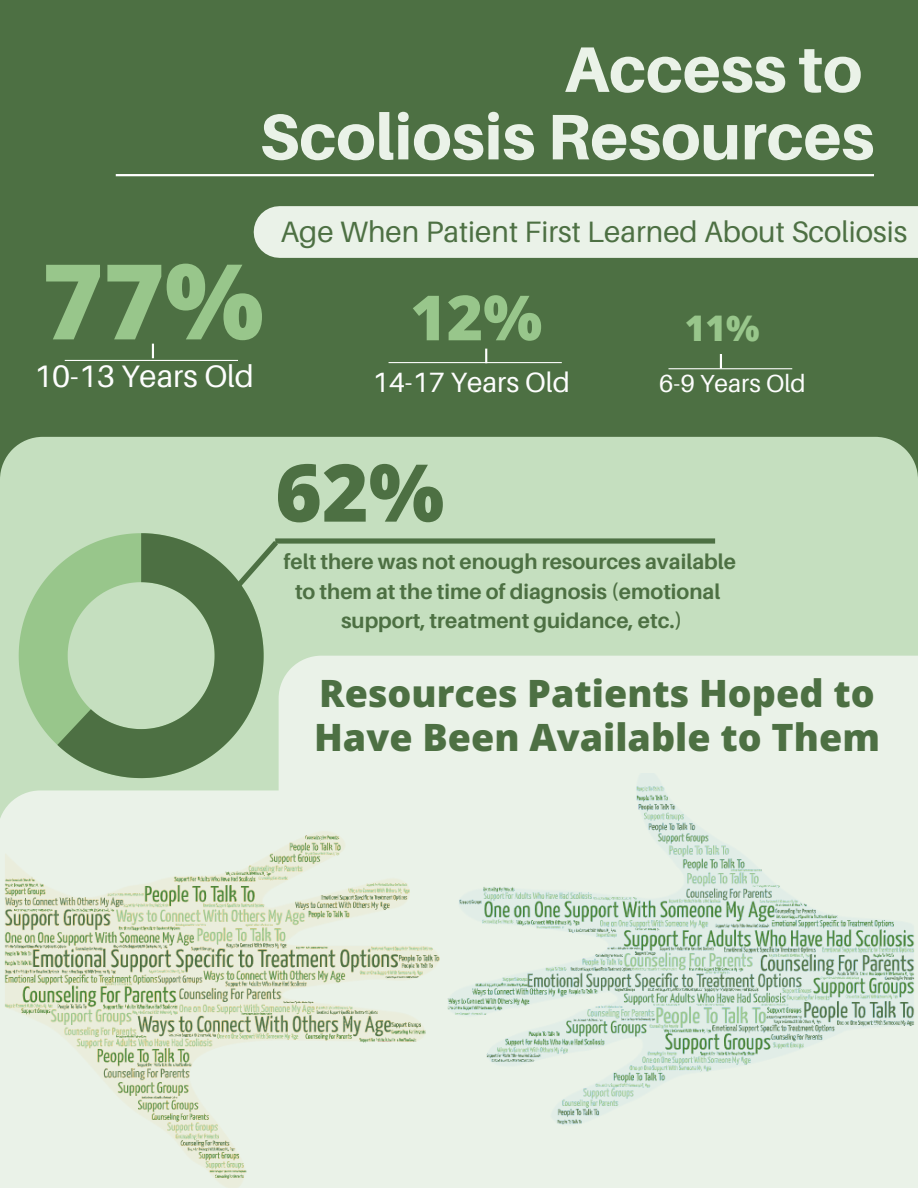
<style>
.page{position:relative;width:918px;height:1188px;background:#4d7043}
.page>*{position:absolute;margin:0;border:0;box-sizing:border-box;transform-origin:0 0}
.t1{font:800 104.7px "Open Sans";color:#98c68b}
.t2{font:800 79.8px "Open Sans";color:#4d7043}
.t3{font:800 64.5px/67.5px "Aileron";color:#eaf2e8;text-align:right}
.t4{font:800 62.25px "Open Sans";color:#98c68b}
.t5{font:800 37.65px/43.8px "Open Sans";color:#4d7043}
.t6{font:800 35.25px "Open Sans";color:#98c68b}
.t7{font:31.05px "Aileron";color:#fdfdfd}
.t8{font:29.55px "Aileron";color:#4d7043}
.t9{font:27.9px "Aileron";color:#fdfdfd}
.t10{font:24.75px "Aileron";color:#fdfdfd}
.t11{font:700 21.15px/29.2px "Aileron";color:#4d7043;text-align:center}
</style>
<div class="page">
<hr style="left:116px;top:174px;width:758px;height:2px;background:#fff">
<div style="left:0;top:437px;width:918px;height:337px;background:#c5dfbf"></div>
<svg style="left:19px;top:533px;width:38px;height:241px"></svg>
<svg style="left:57px;top:533px;width:207px;height:241px"></svg>
<svg style="left:223px;top:536px;width:60px;height:66px"></svg>
<hr style="left:275px;top:539px;width:440px;height:4px;background:#4d7043">
<div style="left:280px;top:206px;width:638px;height:52px;background:#eaf2e8"></div>
<svg style="left:152px;top:344px;width:2px;height:14px"></svg>
<svg style="left:485px;top:349px;width:2px;height:13px"></svg>
<svg style="left:720px;top:354px;width:2px;height:14px"></svg>
<hr style="left:65px;top:360px;width:173px;height:1px;background:#fff">
<hr style="left:389px;top:362px;width:173px;height:1px;background:#fff">
<hr style="left:668px;top:368px;width:124px;height:1px;background:#fff">
<div style="left:279px;top:656px;width:639px;height:118px;background:#eaf2e8"></div>
<img style="left:0;top:774px;width:918px;height:414px">
<h3 class="t3" style="left:260px;top:34px;width:616px">Access to<br>Scoliosis Resources</h3>
<h1 class="t1" style="left:42px;top:228px;width:223px">77%</h1>
<h3 class="t7" style="left:34px;top:357px;width:221px">10-13 Years Old</h3>
<h3 class="t8" style="left:280px;top:213px;width:628px">Age When Patient First Learned About Scoliosis</h3>
<h3 class="t4" style="left:410px;top:274px;width:134px">12%</h3>
<h3 class="t6" style="left:685px;top:303px;width:76px">11%</h3>
<h3 class="t9" style="left:373px;top:364px;width:199px">14-17 Years Old</h3>
<p class="t10" style="left:659px;top:368px;width:148px">6-9 Years Old</p>
<h2 class="t2" style="left:275px;top:436px;width:171px">62%</h2>
<p class="t11" style="left:283px;top:547px;width:454px">felt there was not enough resources available to them at the time of diagnosis (emotional support, treatment guidance, etc.)</p>
<h3 class="t5" style="left:314px;top:670px;width:567px">Resources Patients Hoped to<br>Have Been Available to Them</h3>
</div>
